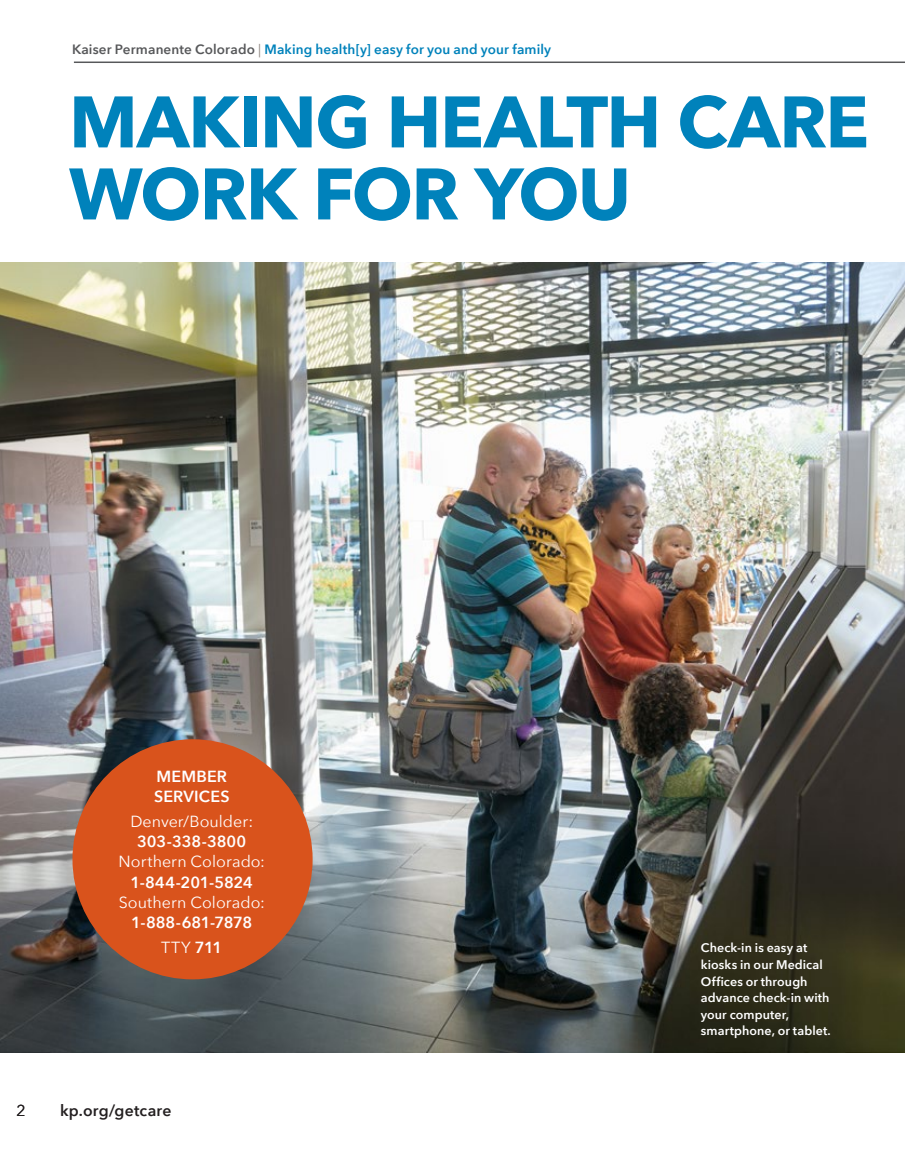
<style>
.page{position:relative;width:905px;height:1175px;background:#fff}
.page>*{position:absolute;margin:0;border:0;box-sizing:border-box;transform-origin:0 0}
.Section_subhead{font:700 72px/72px "Avenir Next LT Pro";letter-spacing:-.025em;color:#0082bb}
.MRG_body{font:16.05px/20.2px "Avenir Next";color:#fff;text-align:center}
.MRG_body-2{font:600 16.05px/20.2px "Avenir Next";letter-spacing:.01em;color:#fff}
.t1{font:600 15.75px "Avenir Next";letter-spacing:.015em;color:#231f20}
.t2{font:15.75px "Avenir Next";color:#231f20}
.OE_bodytext{font:600 13.5px "Avenir Next";letter-spacing:.01em;color:#0082bb}
.map__location_legend{font:600 12.45px/16.6px "Avenir Next";letter-spacing:.01em;color:#fff}
.s1{color:#57585a}
.s2{font-weight:400;color:#8a807a}
.s3{font-weight:600}
</style>
<div class="page">
<img style="left:0;top:262px;width:904px;height:790px">
<hr style="left:74px;top:62px;width:830px;height:1px;background:#57585a">
<div style="left:72px;top:739px;width:240px;height:240px;background:#d9531c;border-radius:50%"></div>
<p class="OE_bodytext" style="left:72px;top:38px;width:480px"><span class="s1">Kaiser Permanente Colorado</span> <span class="s2">|</span> Making health[y] easy for you and your family</p>
<p class="Section_subhead" style="left:69px;top:86px;width:801px">MAKING HEALTH CARE<br>WORK FOR YOU</p>
<p class="MRG_body-2" style="left:154px;top:765px;width:77px">MEMBER<br>SERVICES</p>
<p class="MRG_body" style="left:130px;top:810px;width:124px">Denver/Boulder:<br><span class="s3">303-338-3800</span></p>
<p class="MRG_body" style="left:119px;top:851px;width:148px">Northern Colorado:<br><span class="s3">1-844-201-5824</span></p>
<p class="MRG_body" style="left:119px;top:891px;width:148px">Southern Colorado:<br><span class="s3">1-888-681-7878</span></p>
<p class="MRG_body" style="left:161px;top:936px;width:62px">TTY <span class="s3">711</span></p>
<p class="map__location_legend" style="left:700px;top:939px;width:131px">Check-in is easy at kiosks in our Medical<br>Offices or through advance check-in with your computer, smartphone, or tablet.</p>
<p class="t2" style="left:16px;top:1096px;width:11px">2</p>
<p class="t1" style="left:60px;top:1096px;width:113px">kp.org/getcare</p>
</div>
